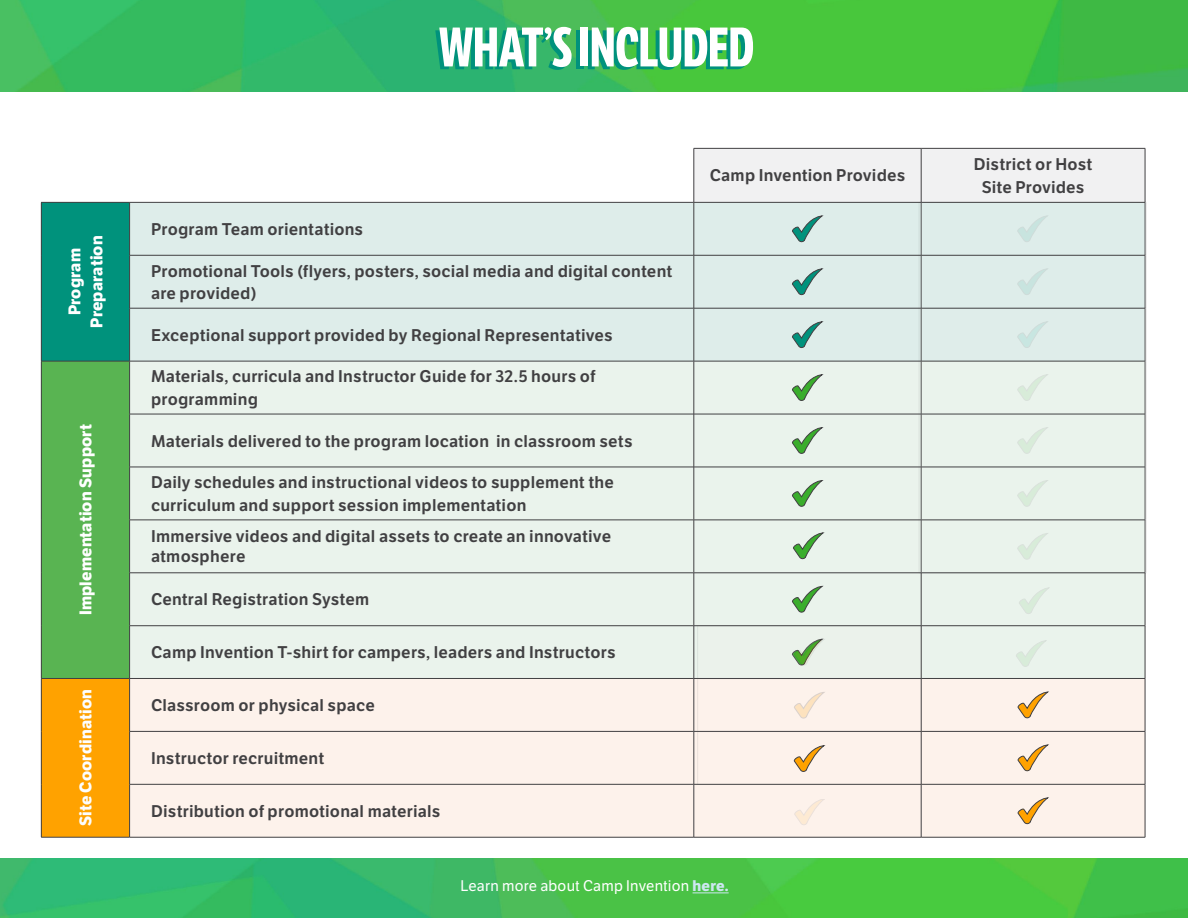
<style>
.page{position:relative;width:1188px;height:918px;background:#fff}
.page>*{position:absolute;margin:0;border:0;box-sizing:border-box;transform-origin:0 0}
.t1{font:700 54px "LFT Etica Compressed";letter-spacing:-.01em;color:#fff}
.t2{font:16.5px/22.4px "LFT Etica SB";letter-spacing:.01em;color:#414042}
.t3{font:700 16.5px/22.4px "LFT Etica";letter-spacing:.01em;color:#fff;text-align:center}
.t4{font:700 16.5px "LFT Etica";letter-spacing:.01em;color:#fcfeff}
.t5{font:15px "LFT Etica";letter-spacing:.015em;color:#fff}
.s1{font-weight:700;color:#cde7f1}
</style>
<div class="page">
<img style="left:0;top:858px;width:1188px;height:60px">
<hr style="left:693px;top:893px;width:36px;height:1px;background:#cde7f1">
<img style="left:0;top:0;width:1188px;height:92px">
<div style="left:41px;top:202px;width:89px;height:159px;background:#00927c"></div>
<div style="left:130px;top:203px;width:789px;height:158px;background:#deedea"></div>
<div style="left:41px;top:361px;width:89px;height:317px;background:#59b452"></div>
<div style="left:130px;top:362px;width:1015px;height:316px;background:#eaf3ec"></div>
<div style="left:41px;top:678px;width:89px;height:159px;background:#ffa200"></div>
<div style="left:130px;top:679px;width:1015px;height:158px;background:#fdf2eb"></div>
<hr style="left:129px;top:203px;width:1px;height:52px;background:#414042">
<hr style="left:129px;top:361px;width:1px;height:53px;background:#414042">
<hr style="left:694px;top:361px;width:1px;height:53px;background:#414042">
<hr style="left:129px;top:414px;width:565px;height:1px;background:#414042">
<hr style="left:129px;top:414px;width:1px;height:53px;background:#414042">
<hr style="left:129px;top:467px;width:565px;height:1px;background:#414042">
<hr style="left:129px;top:467px;width:1px;height:53px;background:#414042">
<hr style="left:694px;top:467px;width:1px;height:53px;background:#414042">
<hr style="left:41px;top:837px;width:89px;height:1px;background:#414042">
<hr style="left:694px;top:414px;width:227px;height:1px;background:#414042">
<hr style="left:694px;top:414px;width:1px;height:53px;background:#414042">
<hr style="left:694px;top:467px;width:227px;height:1px;background:#414042">
<hr style="left:41px;top:202px;width:89px;height:1px;background:#414042">
<hr style="left:41px;top:361px;width:89px;height:1px;background:#414042">
<hr style="left:130px;top:202px;width:564px;height:1px;background:#414042">
<hr style="left:129px;top:255px;width:565px;height:1px;background:#414042">
<hr style="left:129px;top:255px;width:1px;height:53px;background:#414042">
<hr style="left:129px;top:308px;width:565px;height:1px;background:#414042">
<hr style="left:129px;top:308px;width:1px;height:53px;background:#414042">
<hr style="left:130px;top:361px;width:564px;height:1px;background:#414042">
<hr style="left:694px;top:308px;width:227px;height:1px;background:#414042">
<hr style="left:694px;top:308px;width:1px;height:53px;background:#414042">
<hr style="left:694px;top:361px;width:227px;height:1px;background:#414042">
<hr style="left:129px;top:520px;width:565px;height:1px;background:#414042">
<hr style="left:129px;top:573px;width:565px;height:1px;background:#414042">
<hr style="left:694px;top:520px;width:227px;height:1px;background:#414042">
<hr style="left:694px;top:573px;width:227px;height:1px;background:#414042">
<hr style="left:129px;top:520px;width:1px;height:53px;background:#414042">
<hr style="left:129px;top:573px;width:1px;height:53px;background:#414042">
<hr style="left:694px;top:520px;width:1px;height:53px;background:#414042">
<hr style="left:694px;top:573px;width:1px;height:53px;background:#414042">
<hr style="left:921px;top:573px;width:1px;height:53px;background:#414042">
<hr style="left:1145px;top:573px;width:1px;height:53px;background:#414042">
<hr style="left:129px;top:625px;width:565px;height:1px;background:#414042">
<hr style="left:694px;top:625px;width:227px;height:1px;background:#414042">
<hr style="left:921px;top:625px;width:224px;height:1px;background:#414042">
<hr style="left:129px;top:626px;width:1px;height:52px;background:#414042">
<hr style="left:694px;top:626px;width:1px;height:52px;background:#414042">
<hr style="left:1145px;top:626px;width:1px;height:52px;background:#414042">
<hr style="left:41px;top:203px;width:1px;height:52px;background:#414042">
<hr style="left:41px;top:255px;width:1px;height:53px;background:#414042">
<hr style="left:41px;top:308px;width:1px;height:53px;background:#414042">
<hr style="left:41px;top:361px;width:1px;height:53px;background:#414042">
<hr style="left:41px;top:414px;width:1px;height:53px;background:#414042">
<hr style="left:41px;top:467px;width:1px;height:53px;background:#414042">
<hr style="left:41px;top:520px;width:1px;height:53px;background:#414042">
<hr style="left:41px;top:573px;width:1px;height:53px;background:#414042">
<hr style="left:41px;top:626px;width:1px;height:52px;background:#414042">
<hr style="left:130px;top:678px;width:564px;height:1px;background:#414042">
<hr style="left:694px;top:678px;width:227px;height:1px;background:#414042">
<hr style="left:694px;top:679px;width:1px;height:52px;background:#414042">
<hr style="left:921px;top:678px;width:224px;height:1px;background:#414042">
<hr style="left:694px;top:732px;width:1px;height:52px;background:#414042">
<hr style="left:1145px;top:679px;width:1px;height:52px;background:#414042">
<hr style="left:1145px;top:732px;width:1px;height:52px;background:#414042">
<hr style="left:129px;top:731px;width:565px;height:1px;background:#414042">
<hr style="left:694px;top:731px;width:227px;height:1px;background:#414042">
<hr style="left:921px;top:731px;width:224px;height:1px;background:#414042">
<hr style="left:129px;top:784px;width:565px;height:1px;background:#414042">
<hr style="left:130px;top:837px;width:564px;height:1px;background:#414042">
<hr style="left:694px;top:784px;width:227px;height:1px;background:#414042">
<hr style="left:694px;top:785px;width:1px;height:52px;background:#414042">
<hr style="left:921px;top:784px;width:224px;height:1px;background:#414042">
<hr style="left:921px;top:785px;width:1px;height:52px;background:#414042">
<hr style="left:694px;top:837px;width:227px;height:1px;background:#414042">
<hr style="left:921px;top:837px;width:224px;height:1px;background:#414042">
<hr style="left:1145px;top:785px;width:1px;height:52px;background:#414042">
<hr style="left:41px;top:678px;width:89px;height:1px;background:#414042">
<hr style="left:41px;top:679px;width:1px;height:52px;background:#414042">
<hr style="left:129px;top:679px;width:1px;height:52px;background:#414042">
<hr style="left:41px;top:731px;width:1px;height:53px;background:#414042">
<hr style="left:129px;top:732px;width:1px;height:52px;background:#414042">
<hr style="left:41px;top:784px;width:1px;height:53px;background:#414042">
<hr style="left:129px;top:785px;width:1px;height:52px;background:#414042">
<svg style="left:791px;top:322px;width:32px;height:26px"></svg>
<svg style="left:791px;top:375px;width:32px;height:26px"></svg>
<svg style="left:791px;top:428px;width:32px;height:26px"></svg>
<svg style="left:791px;top:481px;width:32px;height:26px"></svg>
<svg style="left:791px;top:586px;width:32px;height:27px"></svg>
<svg style="left:1017px;top:692px;width:31px;height:27px"></svg>
<svg style="left:1017px;top:745px;width:31px;height:26px"></svg>
<svg style="left:1017px;top:798px;width:31px;height:26px"></svg>
<svg style="left:920px;top:309px;width:226px;height:264px;fill:#eaf3ec"></svg>
<hr style="left:1146px;top:203px;width:1px;height:52px;background:#414042">
<hr style="left:919px;top:308px;width:1px;height:53px;background:#414042">
<hr style="left:1146px;top:308px;width:1px;height:53px;background:#414042">
<hr style="left:919px;top:414px;width:1px;height:53px;background:#414042">
<hr style="left:1146px;top:414px;width:1px;height:53px;background:#414042">
<hr style="left:919px;top:361px;width:228px;height:1px;background:#414042">
<hr style="left:919px;top:361px;width:1px;height:53px;background:#414042">
<hr style="left:1146px;top:361px;width:1px;height:53px;background:#414042">
<hr style="left:919px;top:414px;width:228px;height:1px;background:#414042">
<hr style="left:919px;top:202px;width:228px;height:1px;background:#414042">
<hr style="left:919px;top:308px;width:228px;height:1px;background:#414042">
<hr style="left:1146px;top:255px;width:1px;height:53px;background:#414042">
<hr style="left:919px;top:467px;width:228px;height:1px;background:#414042">
<hr style="left:919px;top:467px;width:1px;height:53px;background:#414042">
<hr style="left:1146px;top:467px;width:1px;height:53px;background:#414042">
<hr style="left:919px;top:520px;width:228px;height:1px;background:#414042">
<hr style="left:919px;top:520px;width:1px;height:53px;background:#414042">
<hr style="left:1146px;top:520px;width:1px;height:53px;background:#414042">
<hr style="left:919px;top:573px;width:228px;height:1px;background:#414042">
<svg style="left:694px;top:148px;width:452px;height:160px"></svg>
<svg style="left:1017px;top:322px;width:31px;height:26px"></svg>
<svg style="left:1017px;top:375px;width:31px;height:26px"></svg>
<svg style="left:1017px;top:428px;width:31px;height:26px"></svg>
<svg style="left:1017px;top:481px;width:31px;height:26px"></svg>
<svg style="left:1017px;top:533px;width:31px;height:27px"></svg>
<hr style="left:697px;top:626px;width:1px;height:52px;background:#414042">
<hr style="left:697px;top:679px;width:1px;height:52px;background:#414042">
<hr style="left:697px;top:732px;width:1px;height:52px;background:#414042">
<svg style="left:1018px;top:588px;width:31px;height:26px"></svg>
<svg style="left:698px;top:626px;width:224px;height:159px"></svg>
<svg style="left:792px;top:533px;width:32px;height:26px"></svg>
<svg style="left:794px;top:799px;width:31px;height:26px"></svg>
<svg style="left:1015px;top:641px;width:31px;height:26px"></svg>
<h1 class="t1" style="left:439px;top:15px;width:317px">WHAT’S INCLUDED</h1>
<p class="t3" style="left:64px;top:328px;width:94px;rotate:-90deg">Program<br>Preparation</p>
<p class="t3" style="left:75px;top:615px;width:193px;rotate:-90deg">Implementation Support</p>
<p class="t2" style="left:151px;top:218px;width:214px">Program Team orientations</p>
<p class="t2" style="left:151px;top:260px;width:523px">Promotional Tools (flyers, posters, social media and digital content are provided)</p>
<p class="t2" style="left:151px;top:324px;width:463px">Exceptional support provided by Regional Representatives</p>
<p class="t2" style="left:151px;top:366px;width:446px">Materials, curricula and Instructor Guide for 32.5 hours of programming</p>
<p class="t2" style="left:151px;top:430px;width:483px">Materials delivered to the program location in classroom sets</p>
<p class="t2" style="left:151px;top:472px;width:464px">Daily schedules and instructional videos to supplement the curriculum and support session implementation</p>
<p class="t2" style="left:151px;top:527px;width:462px;line-height:20.2px">Immersive videos and digital assets to create an innovative atmosphere</p>
<p class="t2" style="left:151px;top:589px;width:220px">Central Registration System</p>
<p class="t2" style="left:151px;top:641px;width:466px">Camp Invention T-shirt for campers, leaders and Instructors</p>
<p class="t4" style="left:76px;top:826px;width:138px;rotate:-90deg">Site Coordination</p>
<p class="t2" style="left:151px;top:694px;width:225px">Classroom or physical space</p>
<p class="t2" style="left:151px;top:747px;width:175px">Instructor recruitment</p>
<p class="t2" style="left:151px;top:800px;width:291px">Distribution of promotional materials</p>
<p class="t2" style="left:710px;top:165px;width:197px">Camp Invention Provides</p>
<p class="t2" style="left:974px;top:154px;width:120px;text-align:center">District or Host<br>Site Provides</p>
<p class="t5" style="left:461px;top:877px;width:270px">Learn more about Camp Invention <span class="s1">here.</span></p>
</div>
